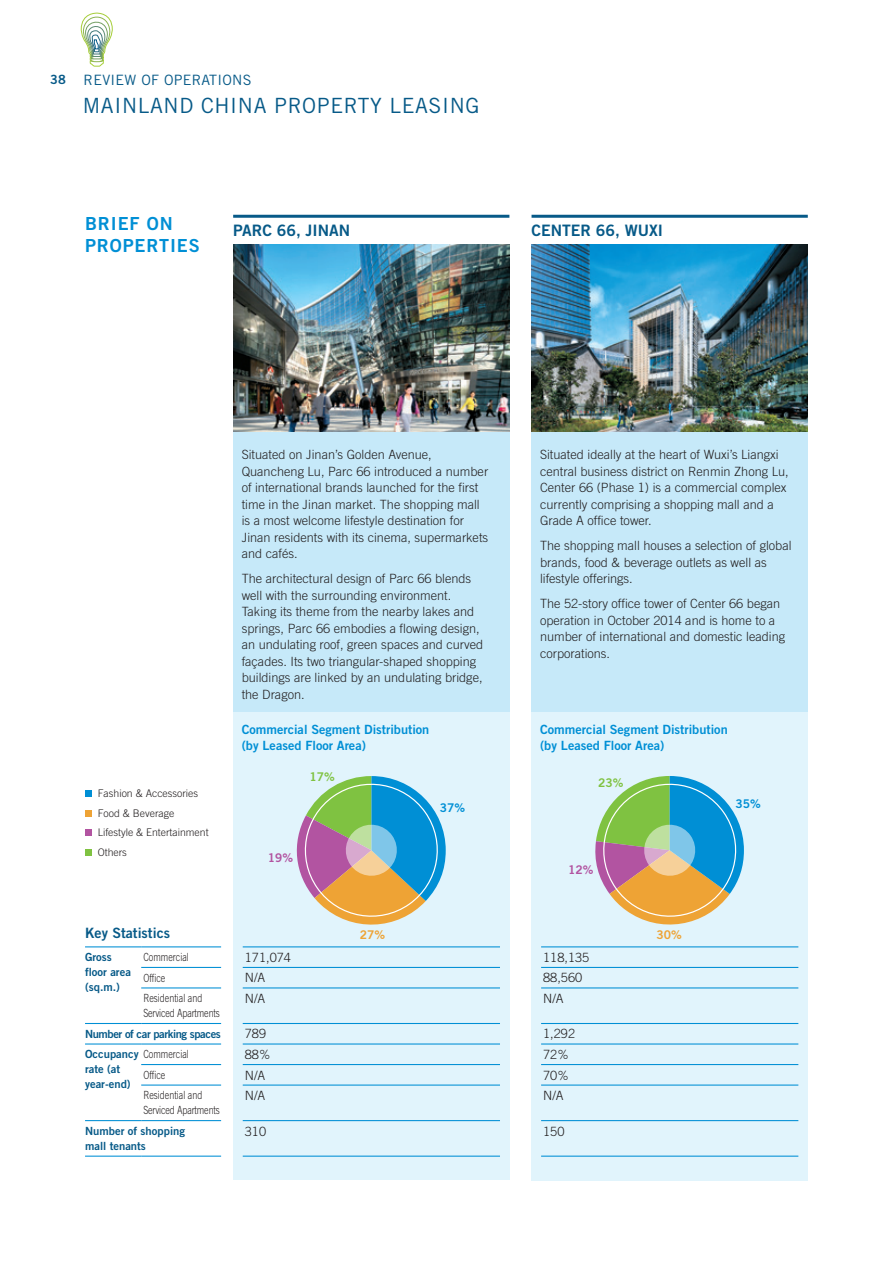
<style>
.page{position:relative;width:893px;height:1263px;background:#fff}
.page>*{position:absolute;margin:0;border:0;box-sizing:border-box;transform-origin:0 0}
.t1{font:21px "Trade Gothic LT Std";letter-spacing:.03em;color:#075a88}
.t2{font:18px/22.5px "Trade Gothic LT Std Bd 2";letter-spacing:.05em;color:#008fd5}
.t3{font:15.75px "Trade Gothic LT Std Bd 2";color:#075a88}
.t4{font:14.25px "Trade Gothic LT Std";letter-spacing:.02em;color:#075a88}
.t5{font:14.25px "Trade Gothic LT Std Bd 2";color:#075a88}
.t6{font:300 12.75px/16.5px "Trade Gothic LT Std";color:#231f20}
.t7{font:12.75px/16.5px "Trade Gothic LT Std Bd 2";color:#008fd5}
.t8{font:12px "Trade Gothic LT Std Bd 2";color:#008fd5}
.t9{font:12px "Trade Gothic LT Std Bd 2";color:#7fc241}
.t10{font:12px "Trade Gothic LT Std Bd 2";color:#b254a1}
.t11{font:12px "Trade Gothic LT Std Bd 2";color:#eea335}
.t12{font:300 11.25px/20.5px "Trade Gothic LT Std";color:#231f20;scale:.8 1}
.t13{font:11.25px/15px "Trade Gothic LT Std Bd 2";color:#075a88}
.t14{font:11.25px "Trade Gothic LT Std Bd 2";letter-spacing:-.035em;color:#075a88}
.t15{font:300 10.5px/20px "Trade Gothic LT Std";color:#231f20}
.s1{font-family:"Trade Gothic LT Std Bd 2";font-size:12.75px}
.s2{font-family:"Trade Gothic LT Std Bd 2";font-weight:400;color:#075a88}
</style>
<div class="page">
<div style="left:531px;top:292px;width:277px;height:888px;background:#e1f4fc"></div>
<div style="left:233px;top:259px;width:277px;height:921px;background:#e1f4fc"></div>
<div style="left:233px;top:259px;width:277px;height:453px;background:#c6e9f9"></div>
<div style="left:531px;top:259px;width:277px;height:453px;background:#c6e9f9"></div>
<svg style="left:80px;top:12px;width:33px;height:55px"></svg>
<img style="left:531px;top:244px;width:277px;height:188px">
<svg style="left:595px;top:776px;width:149px;height:149px"></svg>
<hr style="left:541px;top:946px;width:257px;height:1px;background:#008fd5">
<hr style="left:541px;top:967px;width:257px;height:1px;background:#008fd5">
<hr style="left:541px;top:987px;width:257px;height:1px;background:#008fd5">
<hr style="left:541px;top:1023px;width:257px;height:1px;background:#008fd5">
<hr style="left:541px;top:1043px;width:257px;height:1px;background:#008fd5">
<hr style="left:541px;top:1064px;width:257px;height:1px;background:#008fd5">
<hr style="left:541px;top:1084px;width:257px;height:1px;background:#008fd5">
<hr style="left:541px;top:1120px;width:257px;height:1px;background:#008fd5">
<hr style="left:541px;top:1155px;width:257px;height:2px;background:#008fd5">
<svg style="left:85px;top:790px;width:6px;height:6px"></svg>
<svg style="left:85px;top:810px;width:6px;height:6px"></svg>
<svg style="left:85px;top:830px;width:6px;height:6px"></svg>
<div style="left:85px;top:849px;width:6px;height:7px;background:#7fc241"></div>
<img style="left:233px;top:244px;width:277px;height:188px">
<svg style="left:296px;top:776px;width:150px;height:149px"></svg>
<hr style="left:243px;top:946px;width:257px;height:1px;background:#008fd5">
<hr style="left:243px;top:967px;width:257px;height:1px;background:#008fd5">
<hr style="left:243px;top:987px;width:257px;height:1px;background:#008fd5">
<hr style="left:243px;top:1023px;width:257px;height:1px;background:#008fd5">
<hr style="left:243px;top:1043px;width:257px;height:1px;background:#008fd5">
<hr style="left:243px;top:1064px;width:257px;height:1px;background:#008fd5">
<hr style="left:243px;top:1084px;width:257px;height:1px;background:#008fd5">
<hr style="left:243px;top:1120px;width:257px;height:1px;background:#008fd5">
<hr style="left:243px;top:1155px;width:257px;height:2px;background:#008fd5">
<hr style="left:85px;top:946px;width:56px;height:1px;background:#008fd5">
<hr style="left:141px;top:946px;width:80px;height:1px;background:#008fd5">
<hr style="left:141px;top:967px;width:80px;height:1px;background:#008fd5">
<hr style="left:141px;top:987px;width:80px;height:1px;background:#008fd5">
<hr style="left:85px;top:1023px;width:56px;height:1px;background:#008fd5">
<hr style="left:141px;top:1023px;width:80px;height:1px;background:#008fd5">
<hr style="left:85px;top:1043px;width:56px;height:1px;background:#008fd5">
<hr style="left:141px;top:1043px;width:80px;height:1px;background:#008fd5">
<hr style="left:141px;top:1064px;width:80px;height:1px;background:#008fd5">
<hr style="left:141px;top:1084px;width:80px;height:1px;background:#008fd5">
<hr style="left:85px;top:1120px;width:56px;height:1px;background:#008fd5">
<hr style="left:141px;top:1120px;width:80px;height:1px;background:#008fd5">
<hr style="left:85px;top:1155px;width:56px;height:2px;background:#008fd5">
<hr style="left:141px;top:1155px;width:80px;height:2px;background:#008fd5">
<hr style="left:233px;top:215px;width:276px;height:3px;background:#075a88">
<hr style="left:531px;top:215px;width:277px;height:3px;background:#075a88">
<p class="t4" style="left:50px;top:71px;width:203px"><span class="s1">38</span> REVIEW OF OPERATIONS</p>
<h1 class="t1" style="left:83px;top:93px;width:398px">MAINLAND CHINA PROPERTY LEASING</h1>
<h2 class="t2" style="left:85px;top:212px;width:89px">BRIEF ON<br>Prop</h2>
<h2 class="t2" style="left:135px;top:234px;width:67px">erties</h2>
<p class="t3" style="left:233px;top:221px;width:96px">Parc 66, Jinan</p>
<p class="t3" style="left:531px;top:221px;width:133px">Center 66, Wuxi</p>
<p class="t15" style="left:98px;top:783px;width:112px">Fashion &amp; Accessories<br>Food &amp; Beverage<br>Lifestyle &amp; Entertainment<br>Others</p>
<p class="t6" style="left:242px;top:446px;width:248px">Situated on Jinan’s Golden Avenue, Quancheng Lu, Parc 66 introduced a number of international brands launched for the first time in the Jinan market. The shopping mall is a most welcome lifestyle destination for Jinan residents with its cinema, supermarkets and cafés.</p>
<p class="t6" style="left:242px;top:570px;width:243px">The architectural design of Parc 66 blends well with the surrounding environment.<br>Taking its theme from the nearby lakes and springs, Parc 66 embodies a flowing design, an undulating roof, green spaces and curved façades. Its two triangular-shaped shopping buildings are linked by an undulating bridge, the Dragon.</p>
<p class="t7" style="left:242px;top:720px;width:189px">Commercial Segment Distribution (by Leased Floor Area)</p>
<p class="t9" style="left:309px;top:769px;width:27px">17%</p>
<p class="t10" style="left:268px;top:850px;width:27px">19%</p>
<p class="t8" style="left:440px;top:800px;width:27px">37%</p>
<p class="t5" style="left:85px;top:924px;width:87px">Key Statistics</p>
<p class="t13" style="left:85px;top:949px;width:47px">Gross floor area (sq.m.)</p>
<p class="t12" style="left:143px;top:947px;width:75px">Commercial<br>Office<br>Residential and</p>
<p class="t12" style="left:143px;top:1003px;width:97px">Serviced Apartments</p>
<p class="t14" style="left:85px;top:1027px;width:137px">Number of car parking spaces</p>
<p class="t12" style="left:85px;top:1044px;width:131px"><span class="s2">Occupancy</span> Commercial</p>
<p class="t13" style="left:85px;top:1062px;width:47px">rate (at year-end)</p>
<p class="t12" style="left:143px;top:1064px;width:75px">Office<br>Residential and</p>
<p class="t12" style="left:143px;top:1100px;width:97px">Serviced Apartments</p>
<p class="t13" style="left:85px;top:1123px;width:102px">Number of shopping mall tenants</p>
<p class="t6" style="left:245px;top:947px;width:48px;line-height:20.5px">171,074<br>N/A<br>N/A</p>
<p class="t6" style="left:245px;top:1023px;width:27px;line-height:20.5px">789<br>88%<br>N/A<br>N/A</p>
<p class="t6" style="left:245px;top:1122px;width:23px">310</p>
<p class="t11" style="left:360px;top:927px;width:27px">27%</p>
<p class="t6" style="left:540px;top:446px;width:250px">Situated ideally at the heart of Wuxi’s Liangxi central business district on Renmin Zhong Lu, Center 66 (Phase 1) is a commercial complex currently comprising a shopping mall and a Grade A office tower.</p>
<p class="t6" style="left:540px;top:537px;width:253px">The shopping mall houses a selection of global brands, food &amp; beverage outlets as well as lifestyle offerings.</p>
<p class="t6" style="left:540px;top:595px;width:247px">The 52-story office tower of Center 66 began operation in October 2014 and is home to a number of international and domestic leading corporations.</p>
<p class="t7" style="left:540px;top:720px;width:189px">Commercial Segment Distribution (by Leased Floor Area)</p>
<p class="t9" style="left:598px;top:775px;width:27px">23%</p>
<p class="t10" style="left:568px;top:863px;width:27px">12%</p>
<p class="t6" style="left:543px;top:947px;width:48px;line-height:20.5px">118,135<br>88,560<br>N/A</p>
<p class="t6" style="left:543px;top:1023px;width:33px;line-height:20.5px">1,292<br>72%<br>70%<br>N/A</p>
<p class="t6" style="left:543px;top:1122px;width:23px">150</p>
<p class="t11" style="left:657px;top:927px;width:27px">30%</p>
<p class="t8" style="left:735px;top:796px;width:27px">35%</p>
</div>
